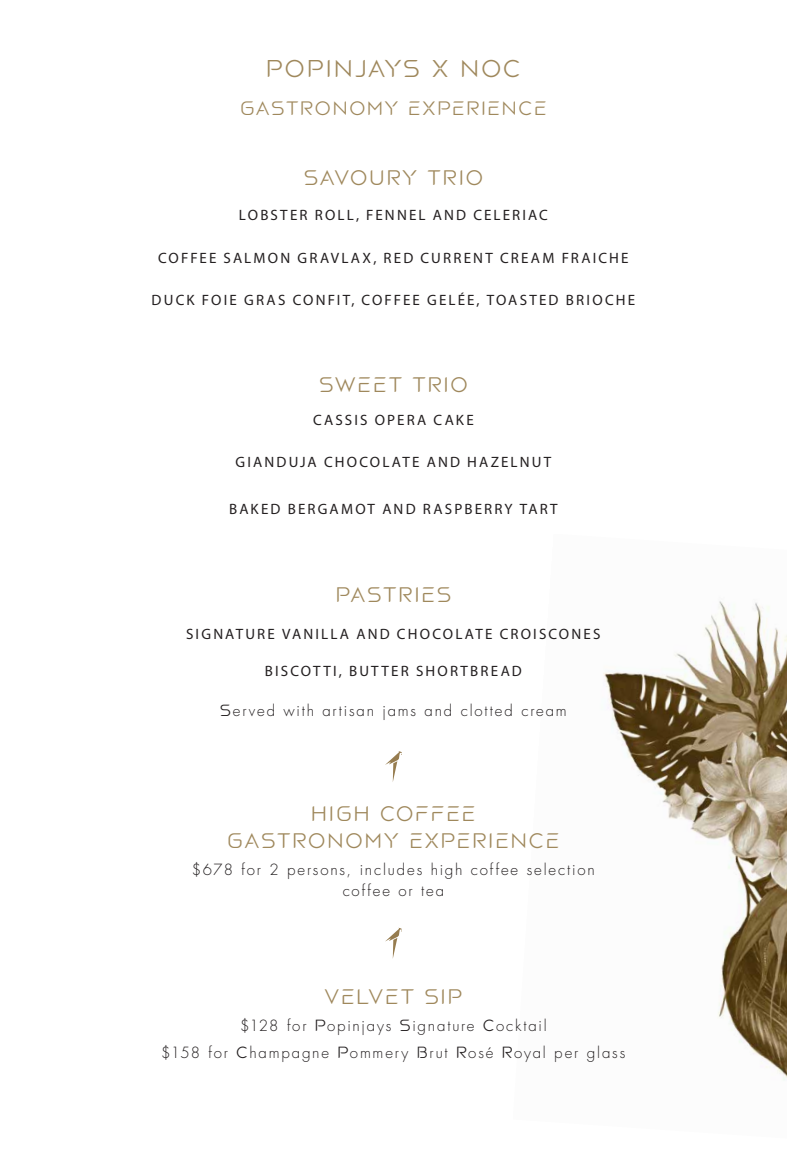
<style>
.page{position:relative;width:787px;height:1149px;background:#fff}
.page>*{position:absolute;margin:0;border:0;box-sizing:border-box;transform-origin:0 0}
.t1{font:300 22.5px "Popinjay";letter-spacing:.11em;color:#9f885c}
.t2{font:300 19.5px/27px "Popinjay";letter-spacing:.11em;color:#9f885c;text-align:center}
.t3{font:300 18px "Popinjay";letter-spacing:.11em;color:#9f885c}
.t4{font:15px "Myriad Pro";letter-spacing:.145em;color:#231f20}
.t5{font:300 15px/21px "Popinjay";letter-spacing:.12em;color:#231f20;text-align:center}
</style>
<div class="page">
<img style="left:603px;top:601px;width:184px;height:479px">
<svg style="left:385px;top:751px;width:17px;height:31px"></svg>
<svg style="left:385px;top:927px;width:17px;height:31px"></svg>
<h1 class="t1" style="left:266px;top:55px;width:256px">POPINJAYS X NOC</h1>
<p class="t3" style="left:240px;top:97px;width:308px">GASTRONOMY EXPERIENCE</p>
<h2 class="t2" style="left:304px;top:165px;width:180px">SAVOURY TRIO</h2>
<p class="t4" style="left:239px;top:206px;width:310px">LOBSTER ROLL, FENNEL AND CELERIAC</p>
<p class="t4" style="left:158px;top:248px;width:472px">COFFEE SALMON GRAVLAX, RED CURRENT CREAM FRAICHE</p>
<p class="t4" style="left:152px;top:290px;width:485px">DUCK FOIE GRAS CONFIT, COFFEE GELÉE, TOASTED BRIOCHE</p>
<h2 class="t2" style="left:319px;top:371px;width:150px">SWEET TRIO</h2>
<p class="t4" style="left:313px;top:410px;width:162px">CASSIS OPERA CAKE</p>
<p class="t4" style="left:235px;top:452px;width:317px">GIANDUJA CHOCOLATE AND HAZELNUT</p>
<p class="t4" style="left:229px;top:499px;width:330px">BAKED BERGAMOT AND RASPBERRY TART</p>
<h2 class="t2" style="left:336px;top:581px;width:117px">PASTRIES</h2>
<p class="t4" style="left:186px;top:624px;width:416px">SIGNATURE VANILLA AND CHOCOLATE CROISCONES</p>
<p class="t4" style="left:265px;top:662px;width:258px">BISCOTTI, BUTTER SHORTBREAD</p>
<p class="t5" style="left:220px;top:700px;width:348px">Served with artisan jams and clotted cream</p>
<h2 class="t2" style="left:227px;top:799px;width:334px">HIGH COFFEE<br>GASTRONOMY EXPERIENCE</h2>
<p class="t5" style="left:192px;top:858px;width:404px">$678 for 2 persons, includes high coffee selection coffee or tea</p>
<h2 class="t2" style="left:325px;top:982px;width:139px">VELVET SIP</h2>
<p class="t5" style="left:161px;top:1011px;width:465px;line-height:27px">$128 for Popinjays Signature Cocktail<br>$158 for Champagne Pommery Brut Rosé Royal per glass</p>
</div>
